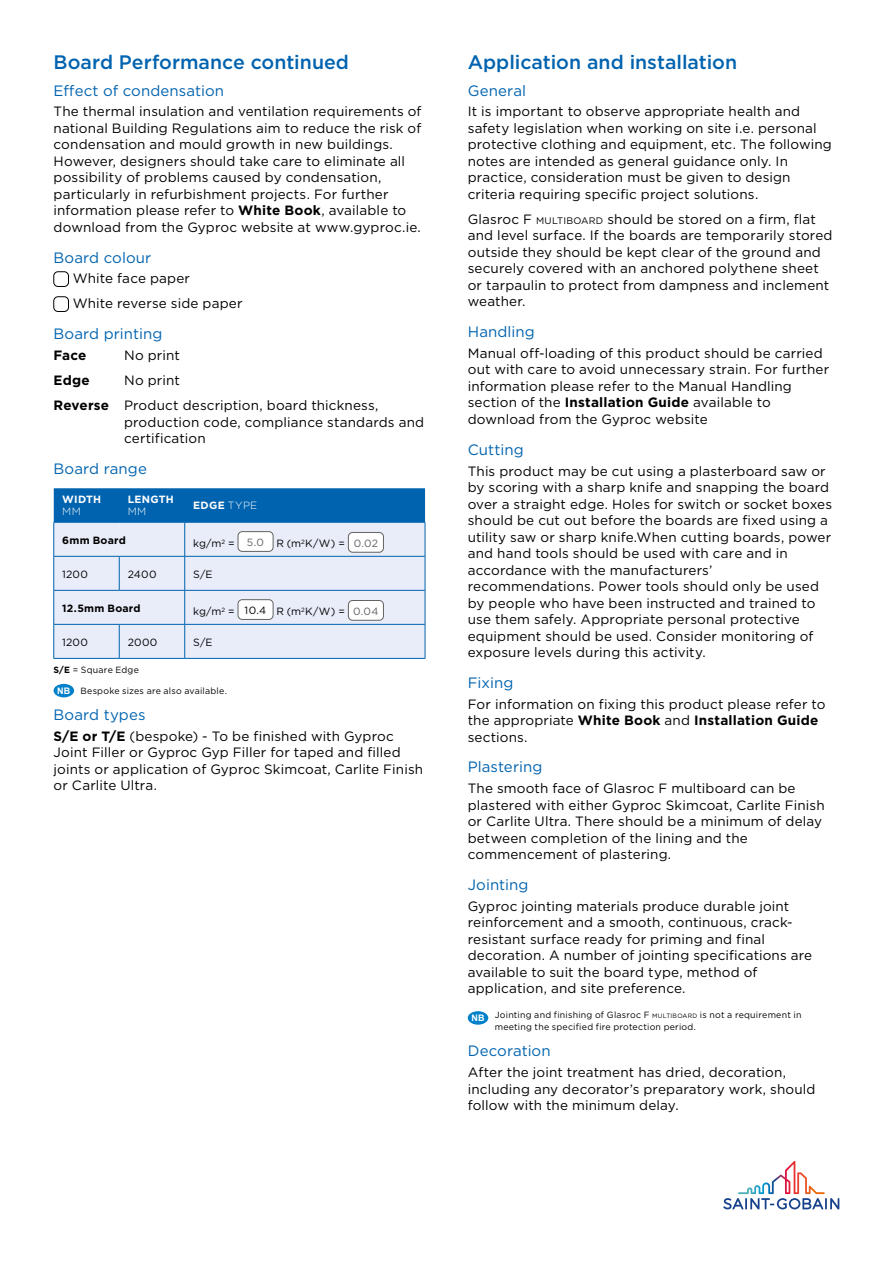
<style>
.page{position:relative;width:893px;height:1263px;background:#fff}
.page>*{position:absolute;margin:0;border:0;box-sizing:border-box;transform-origin:0 0}
.t1{font:500 19.5px "Gotham";color:#0063af}
.t2{font:15px "Gotham";letter-spacing:.005em;color:#0063af}
.t3{font:13.5px/16.5px "Gotham";letter-spacing:.01em;color:#000}
.t4{font:700 13.5px "Gotham";letter-spacing:.015em;color:#000}
.t5{font:10.5px "Gotham";letter-spacing:.015em;color:#000}
.t6{font:700 10.5px "Gotham";letter-spacing:.02em;color:#fff}
.t7{font:700 10.5px "Gotham";letter-spacing:.02em;color:#000}
.t8{font:300 10.5px "Gotham";color:#fff}
.t9{font:9px/11.7px "Gotham";letter-spacing:.025em;color:#000}
.s1{font-weight:700}
.s2{font-weight:300}
.s3{color:#646363}
.s4{font-family:"Arial";font-weight:700;color:#fff}
.s5{font-size:9.45px}
.s6{font-size:6.3px}
</style>
<div class="page">
<div style="left:54px;top:272px;width:15px;height:15px;border:1px solid #000;border-radius:4px"></div>
<div style="left:54px;top:297px;width:15px;height:15px;border:1px solid #000;border-radius:4px"></div>
<div style="left:54px;top:488px;width:371px;height:34px;background:#0063af"></div>
<div style="left:55px;top:523px;width:370px;height:135px;background:#e9edf9"></div>
<hr style="left:54px;top:522px;width:65px;height:1px;background:#0063af">
<hr style="left:54px;top:522px;width:1px;height:34px;background:#0063af">
<hr style="left:119px;top:522px;width:66px;height:1px;background:#0063af">
<hr style="left:54px;top:590px;width:65px;height:1px;background:#0063af">
<hr style="left:54px;top:590px;width:1px;height:34px;background:#0063af">
<hr style="left:119px;top:590px;width:66px;height:1px;background:#0063af">
<hr style="left:54px;top:658px;width:65px;height:1px;background:#0063af">
<hr style="left:119px;top:658px;width:66px;height:1px;background:#0063af">
<hr style="left:185px;top:522px;width:240px;height:1px;background:#0063af">
<hr style="left:184px;top:522px;width:1px;height:34px;background:#0063af">
<hr style="left:425px;top:522px;width:1px;height:34px;background:#0063af">
<hr style="left:185px;top:590px;width:240px;height:1px;background:#0063af">
<hr style="left:184px;top:590px;width:1px;height:34px;background:#0063af">
<hr style="left:425px;top:590px;width:1px;height:34px;background:#0063af">
<hr style="left:185px;top:658px;width:240px;height:1px;background:#0063af">
<hr style="left:54px;top:556px;width:65px;height:1px;background:#0063af">
<hr style="left:54px;top:556px;width:1px;height:34px;background:#0063af">
<hr style="left:54px;top:624px;width:65px;height:1px;background:#0063af">
<hr style="left:54px;top:624px;width:1px;height:34px;background:#0063af">
<hr style="left:119px;top:556px;width:66px;height:1px;background:#0063af">
<hr style="left:119px;top:556px;width:1px;height:34px;background:#0063af">
<hr style="left:119px;top:624px;width:66px;height:1px;background:#0063af">
<hr style="left:119px;top:624px;width:1px;height:34px;background:#0063af">
<hr style="left:185px;top:556px;width:240px;height:1px;background:#0063af">
<hr style="left:184px;top:556px;width:1px;height:34px;background:#0063af">
<hr style="left:425px;top:556px;width:1px;height:34px;background:#0063af">
<hr style="left:185px;top:624px;width:240px;height:1px;background:#0063af">
<hr style="left:184px;top:624px;width:1px;height:34px;background:#0063af">
<hr style="left:425px;top:624px;width:1px;height:34px;background:#0063af">
<div style="left:238px;top:532px;width:35px;height:19px;background:#fff;border-radius:4px"></div>
<div style="left:238px;top:531px;width:35px;height:21px;border:1px solid #646363;border-radius:4px"></div>
<div style="left:348px;top:532px;width:35px;height:20px;background:#fff;border-radius:4px"></div>
<div style="left:348px;top:532px;width:36px;height:20px;border:1px solid #646363;border-radius:4px"></div>
<div style="left:238px;top:600px;width:35px;height:19px;background:#fff;border-radius:4px"></div>
<div style="left:238px;top:599px;width:35px;height:21px;border:1px solid #646363;border-radius:4px"></div>
<div style="left:348px;top:600px;width:35px;height:20px;background:#fff;border-radius:4px"></div>
<div style="left:348px;top:600px;width:36px;height:20px;border:1px solid #646363;border-radius:4px"></div>
<div style="left:54px;top:684px;width:20px;height:13px;background:#0081c9;border-radius:50%"></div>
<div style="left:468px;top:1011px;width:20px;height:14px;background:#0081c9;border-radius:50%"></div>
<svg style="left:723px;top:1161px;width:116px;height:48px"></svg>
<h1 class="t1" style="left:54px;top:50px;width:297px">Board Performance continued</h1>
<p class="t2" style="left:54px;top:81px;width:172px">Effect of condensation</p>
<p class="t3" style="left:54px;top:103px;width:369px">The thermal insulation and ventilation requirements of national Building Regulations aim to reduce the risk of condensation and mould growth in new buildings.<br>However, designers should take care to eliminate all possibility of problems caused by condensation, particularly in refurbishment projects. For further information please refer to <span class="s1">White Book</span>, available to download from the Gyproc website at www.gyproc.ie.</p>
<p class="t2" style="left:54px;top:248px;width:99px">Board colour</p>
<p class="t3" style="left:73px;top:266px;width:171px;line-height:25px">White face paper<br>White reverse side paper</p>
<p class="t2" style="left:54px;top:324px;width:110px">Board printing</p>
<p class="t4" style="left:54px;top:346px;width:34px">Face</p>
<p class="t3" style="left:124px;top:347px;width:57px">No print</p>
<p class="t4" style="left:54px;top:371px;width:38px">Edge</p>
<p class="t3" style="left:54px;top:367px;width:326px;line-height:25px;text-indent:70px">No print<br><span class="s1">Reverse</span> Product description, board thickness,</p>
<p class="t3" style="left:124px;top:413px;width:302px">production code, compliance standards and certification</p>
<p class="t2" style="left:54px;top:459px;width:95px">Board range</p>
<p class="t6" style="left:62px;top:493px;width:41px">WIDTH</p>
<p class="t8" style="left:62px;top:505px;width:20px">MM</p>
<p class="t6" style="left:128px;top:493px;width:48px">LENGTH</p>
<p class="t8" style="left:128px;top:505px;width:20px">MM</p>
<p class="t6" style="left:193px;top:499px;width:66px">EDGE <span class="s2">TYPE</span></p>
<p class="t7" style="left:62px;top:533px;width:65px">6mm Board</p>
<p class="t5" style="left:193px;top:537px;width:186px">kg/m<sup>2</sup> = <span class="s3">5.0</span> R (m<sup>2</sup>K/W) = <span class="s3">0.02</span></p>
<p class="t5" style="left:62px;top:567px;width:27px">1200</p>
<p class="t5" style="left:128px;top:567px;width:30px">2400</p>
<p class="t5" style="left:193px;top:567px;width:21px">S/E</p>
<p class="t7" style="left:62px;top:601px;width:80px">12.5mm Board</p>
<p class="t5" style="left:193px;top:605px;width:187px">kg/m<sup>2</sup> = 10.4 R (m<sup>2</sup>K/W) = <span class="s3">0.04</span></p>
<p class="t5" style="left:62px;top:635px;width:27px">1200</p>
<p class="t5" style="left:128px;top:635px;width:31px">2000</p>
<p class="t5" style="left:193px;top:635px;width:21px">S/E</p>
<p class="t9" style="left:54px;top:663px;width:87px"><span class="s1">S/E</span> = Square Edge</p>
<p class="t9" style="left:57px;top:684px;width:171px"><span class="s4">NB</span> Bespoke sizes are also available.</p>
<p class="t2" style="left:54px;top:705px;width:93px">Board types</p>
<p class="t3" style="left:54px;top:727px;width:371px"><span class="s1">S/E or T/E</span> (bespoke) - To be finished with Gyproc Joint Filler or Gyproc Gyp Filler for taped and filled joints or application of Gyproc Skimcoat, Carlite Finish or Carlite Ultra.</p>
<h1 class="t1" style="left:468px;top:50px;width:271px">Application and installation</h1>
<p class="t2" style="left:468px;top:81px;width:60px">General</p>
<p class="t3" style="left:468px;top:103px;width:366px">It is important to observe appropriate health and safety legislation when working on site i.e. personal protective clothing and equipment, etc. The following notes are intended as general guidance only. In practice, consideration must be given to design criteria requiring specific project solutions.</p>
<p class="t3" style="left:468px;top:211px;width:366px">Glasroc F <span class="s5">MULTIBOARD</span> should be stored on a firm, flat and level surface. If the boards are temporarily stored outside they should be kept clear of the ground and securely covered with an anchored polythene sheet or tarpaulin to protect from dampness and inclement weather.</p>
<p class="t2" style="left:468px;top:322px;width:69px">Handling</p>
<p class="t3" style="left:468px;top:345px;width:363px">Manual off-loading of this product should be carried out with care to avoid unnecessary strain. For further information please refer to the Manual Handling section of the <span class="s1">Installation Guide</span> available to download from the Gyproc website</p>
<p class="t2" style="left:468px;top:440px;width:57px">Cutting</p>
<p class="t3" style="left:468px;top:462px;width:366px">This product may be cut using a plasterboard saw or by scoring with a sharp knife and snapping the board over a straight edge. Holes for switch or socket boxes should be cut out before the boards are fixed using a utility saw or sharp knife.When cutting boards, power and hand tools should be used with care and in accordance with the manufacturers’ recommendations. Power tools should only be used by people who have been instructed and trained to use them safely. Appropriate personal protective equipment should be used. Consider monitoring of exposure levels during this activity.</p>
<p class="t2" style="left:468px;top:673px;width:47px">Fixing</p>
<p class="t3" style="left:468px;top:695px;width:359px">For information on fixing this product please refer to the appropriate <span class="s1">White Book</span> and <span class="s1">Installation Guide </span>sections.</p>
<p class="t2" style="left:468px;top:757px;width:76px">Plastering</p>
<p class="t3" style="left:468px;top:780px;width:358px">The smooth face of Glasroc F multiboard can be plastered with either Gyproc Skimcoat, Carlite Finish or Carlite Ultra. There should be a minimum of delay between completion of the lining and the commencement of plastering.</p>
<p class="t2" style="left:468px;top:875px;width:62px">Jointing</p>
<p class="t3" style="left:468px;top:897px;width:346px">Gyproc jointing materials produce durable joint reinforcement and a smooth, continuous, crack&shy;resistant surface ready for priming and final decoration. A number of jointing specifications are available to suit the board type, method of application, and site preference.</p>
<p class="t9" style="left:495px;top:1009px;width:308px;text-indent:-23px"><span class="s4">NB</span> Jointing and finishing of Glasroc F <span class="s6">MULTIBOARD</span> is not a requirement in meeting the specified fire protection period.</p>
<p class="t2" style="left:468px;top:1041px;width:84px">Decoration</p>
<p class="t3" style="left:468px;top:1064px;width:349px">After the joint treatment has dried, decoration, including any decorator’s preparatory work, should follow with the minimum delay.</p>
</div>
